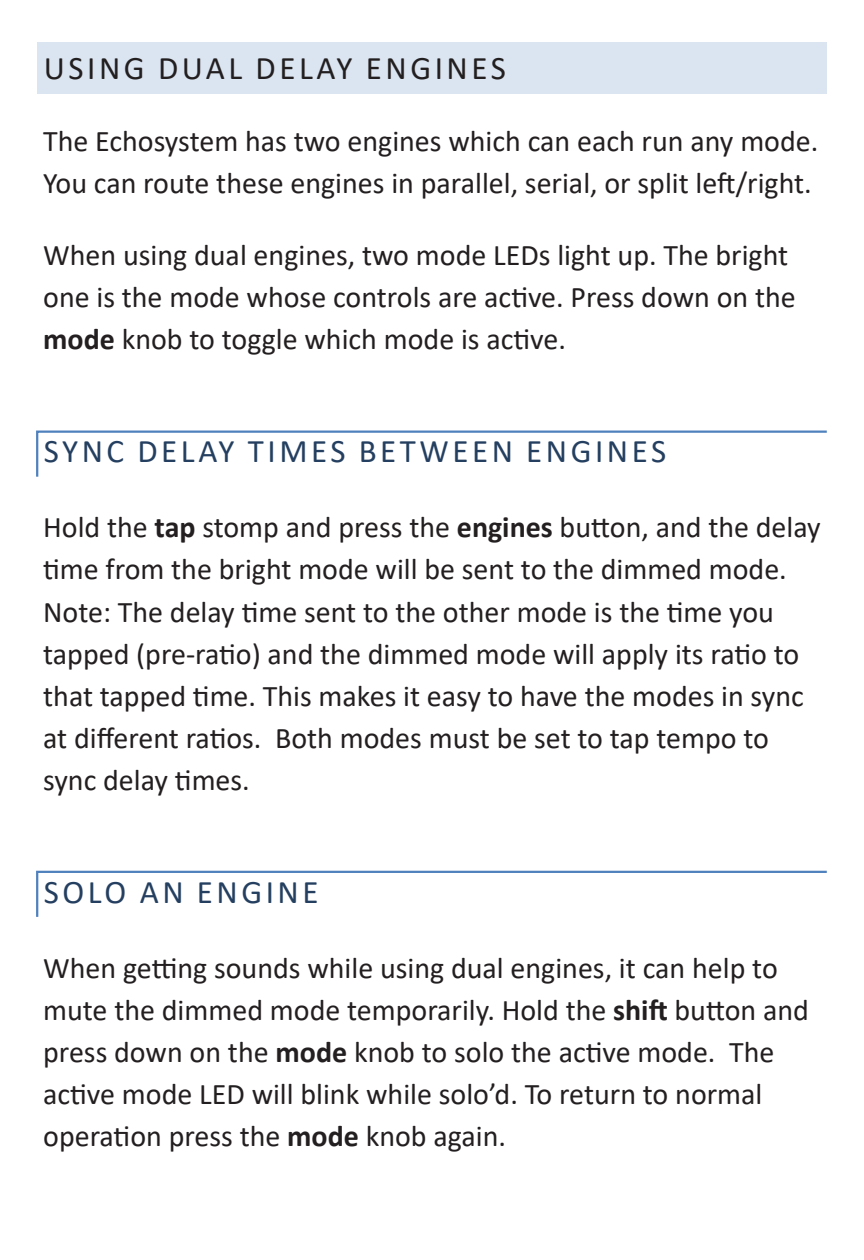
<style>
.page{position:relative;width:864px;height:1260px;background:#fff}
.page>*{position:absolute;margin:0;border:0;box-sizing:border-box;transform-origin:0 0}
.Heading_blue_line{font:33px "Calibri";letter-spacing:.105em;color:#243f60}
.Heading_blue_highlig{font:33px "Calibri";letter-spacing:.105em;color:#231f20}
.t1{font:30px/42px "Calibri";color:#231f20}
.s1{font-weight:700}
</style>
<div class="page">
<div style="left:37px;top:42px;width:790px;height:51px;background:#dbe5f1"></div>
<svg style="left:36px;top:430px;width:791px;height:47px"></svg>
<svg style="left:36px;top:870px;width:791px;height:47px"></svg>
<p class="Heading_blue_highlig" style="left:44px;top:45px;width:464px">USING DUAL DELAY ENGINES</p>
<p class="t1" style="left:43px;top:119px;width:777px">The Echosystem has two engines which can each run any mode.<br>You can route these engines in parallel, serial, or split left/right.</p>
<p class="t1" style="left:43px;top:233px;width:754px">When using dual engines, two mode LEDs light up. The bright one is the mode whose controls are active. Press down on the <span class="s1">mode</span> knob to toggle which mode is active.</p>
<p class="Heading_blue_line" style="left:44px;top:428px;width:624px">SYNC DELAY TIMES BETWEEN ENGINES</p>
<p class="t1" style="left:43px;top:505px;width:779px">Hold the <span class="s1">tap</span> stomp and press the <span class="s1">engines</span> button, and the delay time from the bright mode will be sent to the dimmed mode.<br>Note: The delay time sent to the other mode is the time you tapped (pre-ratio) and the dimmed mode will apply its ratio to that tapped time. This makes it easy to have the modes in sync at different ratios. Both modes must be set to tap tempo to sync delay times.</p>
<p class="Heading_blue_line" style="left:44px;top:868px;width:276px">SOLO AN ENGINE</p>
<p class="t1" style="left:43px;top:945px;width:767px">When getting sounds while using dual engines, it can help to mute the dimmed mode temporarily. Hold the <span class="s1">shift</span> button and press down on the <span class="s1">mode</span> knob to solo the active mode. The active mode LED will blink while solo’d. To return to normal operation press the <span class="s1">mode</span> knob again.</p>
</div>
